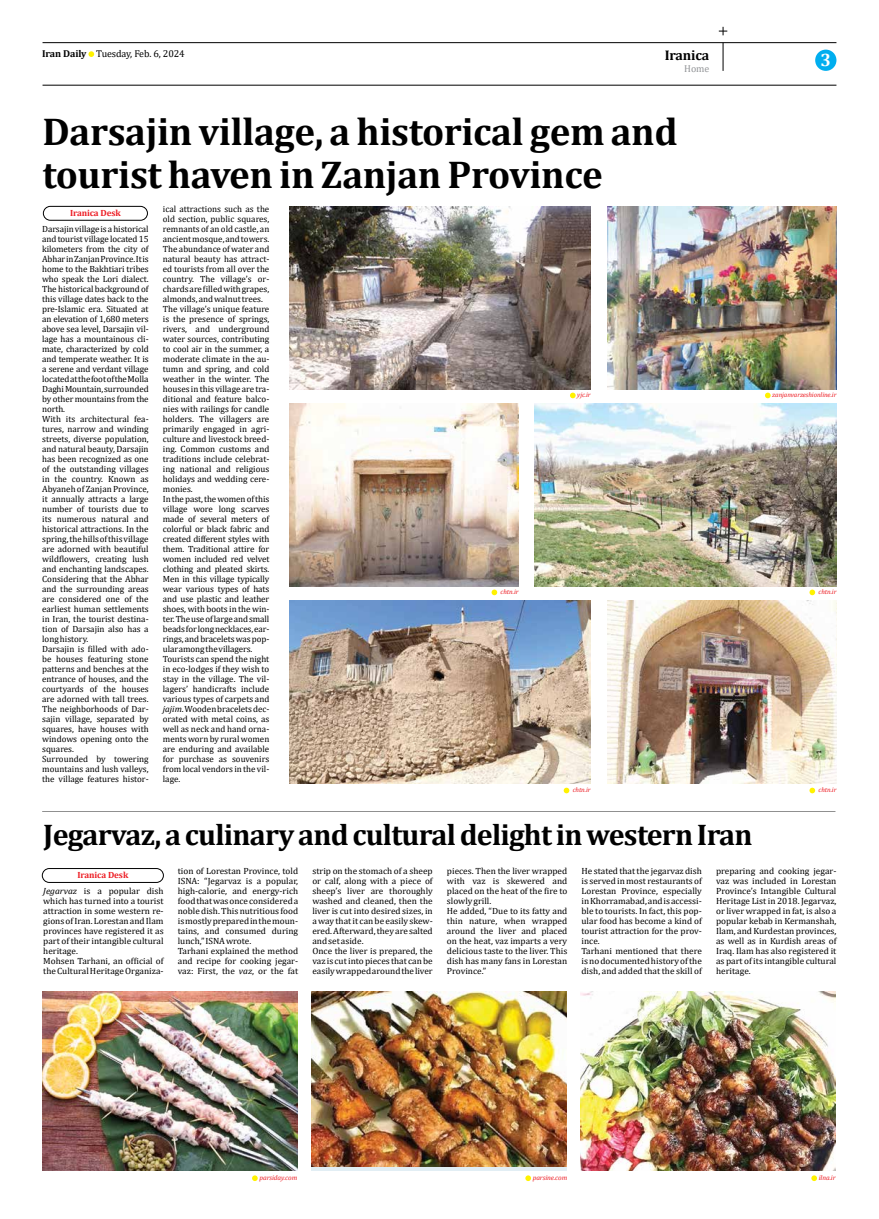
<style>
.page{position:relative;width:879px;height:1219px;background:#fff}
.page>*{position:absolute;margin:0;border:0;box-sizing:border-box;transform-origin:0 0}
.t1{font:700 39px/42.5px "Cambria";letter-spacing:-.01em;color:#000}
.t2{font:700 30px "Cambria";letter-spacing:-.025em;color:#000}
.t3{font:700 18px "Cambria";color:#fff}
.t4{font:700 14px "Cambria";letter-spacing:-.01em;color:#000}
.t5{font:10px "Cambria";letter-spacing:-.01em;color:#000}
.t6{font:10px "Cambria";color:#939598}
.t7{font:9px/10px "Cambria";color:#000}
.t8{font:700 9px "Cambria";letter-spacing:-.01em;color:#ed1d24}
.t9{font:italic 6.9px "Cambria";letter-spacing:-.01em;color:#ed1d24}
.t10{font:italic 6.8px "Cambria";letter-spacing:-.01em;color:#ed1d24}
.s1{font-weight:700}
.s2{font-style:italic}
</style>
<div class="page">
<svg style="left:723px;top:43px;width:1px;height:28px"></svg>
<hr style="left:43px;top:42px;width:793px;height:1px;background:#000">
<hr style="left:43px;top:85px;width:793px;height:1px;background:#000">
<div style="left:815px;top:50px;width:21px;height:21px;background:#00aeef;border-radius:50%"></div>
<svg style="left:88px;top:51px;width:6px;height:6px"></svg>
<hr style="left:42px;top:811px;width:793px;height:1px;background:#000">
<svg style="left:811px;top:1175px;width:6px;height:6px"></svg>
<svg style="left:525px;top:1175px;width:6px;height:6px"></svg>
<svg style="left:252px;top:1175px;width:6px;height:6px"></svg>
<div style="left:42px;top:868px;width:121px;height:15px;border:1px solid #000;border-radius:7px"></div>
<svg style="left:570px;top:393px;width:5px;height:5px"></svg>
<svg style="left:765px;top:393px;width:5px;height:5px"></svg>
<svg style="left:809px;top:590px;width:6px;height:5px"></svg>
<svg style="left:491px;top:590px;width:6px;height:5px"></svg>
<svg style="left:809px;top:788px;width:6px;height:5px"></svg>
<svg style="left:564px;top:788px;width:5px;height:5px"></svg>
<img style="left:42px;top:991px;width:255px;height:180px">
<div style="left:311px;top:991px;width:255px;height:180px;background:#e2eef4"></div>
<img style="left:311px;top:991px;width:255px;height:176px">
<img style="left:580px;top:991px;width:255px;height:180px">
<img style="left:289px;top:206px;width:301px;height:183px">
<img style="left:535px;top:403px;width:301px;height:183px">
<img style="left:289px;top:600px;width:301px;height:183px">
<img style="left:607px;top:206px;width:229px;height:183px">
<img style="left:289px;top:403px;width:229px;height:183px">
<img style="left:607px;top:600px;width:229px;height:183px">
<div style="left:43px;top:206px;width:105px;height:14px;border:1px solid #000;border-radius:7px"></div>
<svg style="left:719px;top:27px;width:8px;height:8px"></svg>
<p class="t5" style="left:42px;top:50px;width:144px"><span class="s1">Iran Daily</span> Tuesday, Feb. 6, 2024</p>
<h3 class="t4" style="left:664px;top:50px;width:46px">Iranica</h3>
<p class="t6" style="left:684px;top:65px;width:27px">Home</p>
<h1 class="t1" style="left:43px;top:115px;width:637px">Darsajin village, a historical gem and tourist haven in Zanjan Province</h1>
<h3 class="t3" style="left:820px;top:54px;width:12px">3</h3>
<p class="t8" style="left:70px;top:210px;width:52px">Iranica Desk</p>
<p class="t7" style="left:42px;top:225px;width:108px">Darsajin village is a historical and tourist village located 15 kilometers from the city of<br>Abhar in Zanjan Province. It is home to the Bakhtiari tribes who speak the Lori dialect.<br>The historical background of this village dates back to the pre-Islamic era. Situated at an elevation of 1,680 meters above sea level, Darsajin vil&shy;lage has a mountainous cli&shy;mate, characterized by cold and temperate weather. It is a serene and verdant village located at the foot of the Molla<br>Daghi Mountain, surrounded by other mountains from the north.<br>With its architectural fea&shy;tures, narrow and winding streets, diverse population, and natural beauty, Darsajin has been recognized as one of the outstanding villages in the country. Known as<br>Abyaneh of Zanjan Province, it annually attracts a large number of tourists due to its numerous natural and historical attractions. In the spring, the hills of this village are adorned with beautiful wildflowers, creating lush and enchanting landscapes.<br>Considering that the Abhar and the surrounding areas are considered one of the earliest human settlements in Iran, the tourist destina&shy;tion of Darsajin also has a long history.<br>Darsajin is filled with ado&shy;be houses featuring stone patterns and benches at the entrance of houses, and the courtyards of the houses are adorned with tall trees.<br>The neighborhoods of Dar&shy;sajin village, separated by squares, have houses with windows opening onto the squares.<br>Surrounded by towering mountains and lush valleys, the village features histor-</p>
<p class="t7" style="left:163px;top:205px;width:108px">ical attractions such as the old section, public squares, remnants of an old castle, an ancient mosque, and towers.<br>The abundance of water and natural beauty has attract&shy;ed tourists from all over the country. The village’s or&shy;chards are filled with grapes, almonds, and walnut trees.<br>The village’s unique feature is the presence of springs, rivers, and underground water sources, contributing to cool air in the summer, a moderate climate in the au&shy;tumn and spring, and cold weather in the winter. The houses in this village are tra&shy;ditional and feature balco&shy;nies with railings for candle holders. The villagers are primarily engaged in agri&shy;culture and livestock breed&shy;ing. Common customs and traditions include celebrat&shy;ing national and religious holidays and wedding cere&shy;monies.<br>In the past, the women of this village wore long scarves made of several meters of colorful or black fabric and created different styles with them. Traditional attire for women included red velvet clothing and pleated skirts.<br>Men in this village typically wear various types of hats and use plastic and leather shoes, with boots in the win&shy;ter. The use of large and small beads for long necklaces, ear&shy;rings, and bracelets was pop&shy;ular among the villagers.<br>Tourists can spend the night in eco-lodges if they wish to stay in the village. The vil&shy;lagers’ handicrafts include various types of carpets and <span class="s2">jajim</span>. Wooden bracelets dec&shy;orated with metal coins, as well as neck and hand orna&shy;ments worn by rural women are enduring and available for purchase as souvenirs from local vendors in the vil&shy;lage.</p>
<p class="t10" style="left:577px;top:392px;width:15px">yjc.ir</p>
<p class="t10" style="left:772px;top:392px;width:66px">zanjanvarzeshionline.ir</p>
<p class="t10" style="left:500px;top:589px;width:19px">chtn.ir</p>
<p class="t10" style="left:818px;top:589px;width:19px">chtn.ir</p>
<p class="t10" style="left:573px;top:787px;width:19px">chtn.ir</p>
<p class="t10" style="left:818px;top:787px;width:19px">chtn.ir</p>
<h2 class="t2" style="left:43px;top:824px;width:711px">Jegarvaz, a culinary and cultural delight in western Iran</h2>
<p class="t8" style="left:77px;top:872px;width:52px">Iranica Desk</p>
<p class="t7" style="left:43px;top:887px;width:122px"><span class="s2">Jegarvaz</span> is a popular dish which has turned into a tourist attraction in some western re&shy;gions of Iran. Lorestan and Ilam provinces have registered it as part of their intangible cultural heritage.<br>Mohsen Tarhani, an official of the Cultural Heritage Organiza-</p>
<p class="t7" style="left:178px;top:867px;width:122px">tion of Lorestan Province, told<br>ISNA: “Jegarvaz is a popular, high-calorie, and energy-rich food that was once considered a noble dish. This nutritious food is mostly prepared in the moun&shy;tains, and consumed during lunch,” ISNA wrote.<br>Tarhani explained the method and recipe for cooking jegar&shy;vaz: First, the <span class="s2">vaz</span>, or the fat</p>
<p class="t7" style="left:312px;top:867px;width:122px">strip on the stomach of a sheep or calf, along with a piece of sheep’s liver are thoroughly washed and cleaned, then the liver is cut into desired sizes, in a way that it can be easily skew&shy;ered. Afterward, they are salted and set aside.<br>Once the liver is prepared, the vaz is cut into pieces that can be easily wrapped around the liver</p>
<p class="t7" style="left:447px;top:867px;width:122px">pieces. Then the liver wrapped with vaz is skewered and placed on the heat of the fire to slowly grill.<br>He added, “Due to its fatty and thin nature, when wrapped around the liver and placed on the heat, vaz imparts a very delicious taste to the liver. This dish has many fans in Lorestan<br>Province.”</p>
<p class="t7" style="left:581px;top:867px;width:122px">He stated that the jegarvaz dish is served in most restaurants of<br>Lorestan Province, especially in Khorramabad, and is accessi&shy;ble to tourists. In fact, this pop&shy;ular food has become a kind of tourist attraction for the prov&shy;ince.<br>Tarhani mentioned that there is no documented history of the dish, and added that the skill of</p>
<p class="t7" style="left:716px;top:867px;width:122px;text-align:justify">preparing and cooking jegar&shy;vaz was included in Lorestan Province’s Intangible Cultural Heritage List in 2018. Jegarvaz, or liver wrapped in fat, is also a popular kebab in Kermanshah, Ilam, and Kurdestan provinces, as well as in Kurdish areas of Iraq. Ilam has also registered it as part of its intangible cultural heritage.</p>
<p class="t9" style="left:259px;top:1175px;width:39px">parsiday.com</p>
<p class="t9" style="left:533px;top:1175px;width:36px">parsine.com</p>
<p class="t9" style="left:819px;top:1175px;width:18px">ilna.ir</p>
</div>
